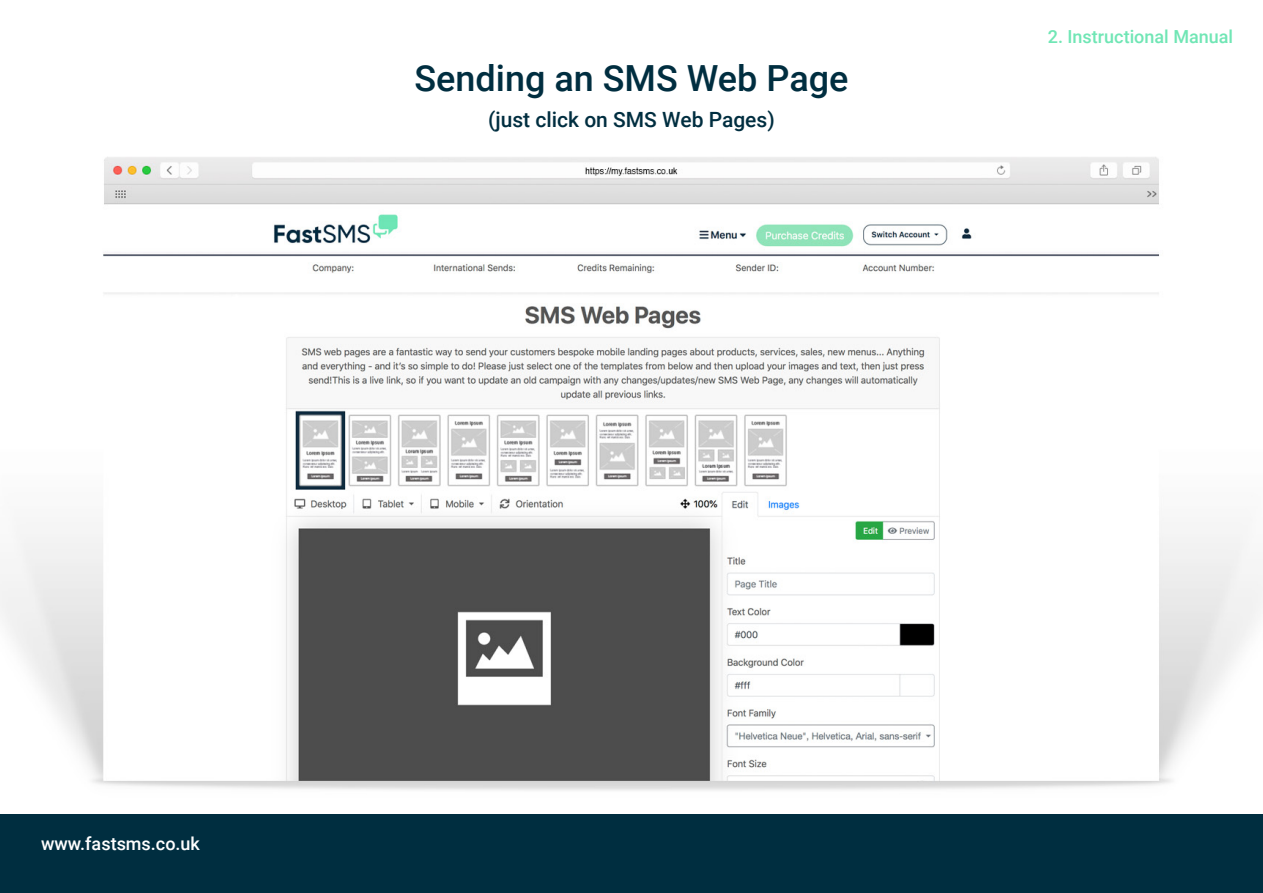
<style>
.page{position:relative;width:1263px;height:893px;background:#fff}
.page>*{position:absolute;margin:0;border:0;box-sizing:border-box;transform-origin:0 0}
.t1{font:500 36px "Roboto";color:#002e40}
.t2{font:500 21px "Roboto";color:#002e40}
.t3{font:500 18px "Roboto";color:#70e6b5}
.t4{font:500 18px "Roboto";color:#fff}
</style>
<div class="page">
<div style="left:0;top:814px;width:1263px;height:79px;background:#002e40"></div>
<img style="left:0;top:157px;width:1263px;height:634px">
<p class="t1" style="left:414px;top:53px;width:436px">Sending an SMS Web Page</p>
<p class="t2" style="left:488px;top:105px;width:288px">(just click on SMS Web Pages)</p>
<p class="t3" style="left:1048px;top:24px;width:187px">2. Instructional Manual</p>
<p class="t4" style="left:41px;top:831px;width:160px">www.fastsms.co.uk</p>
</div>
